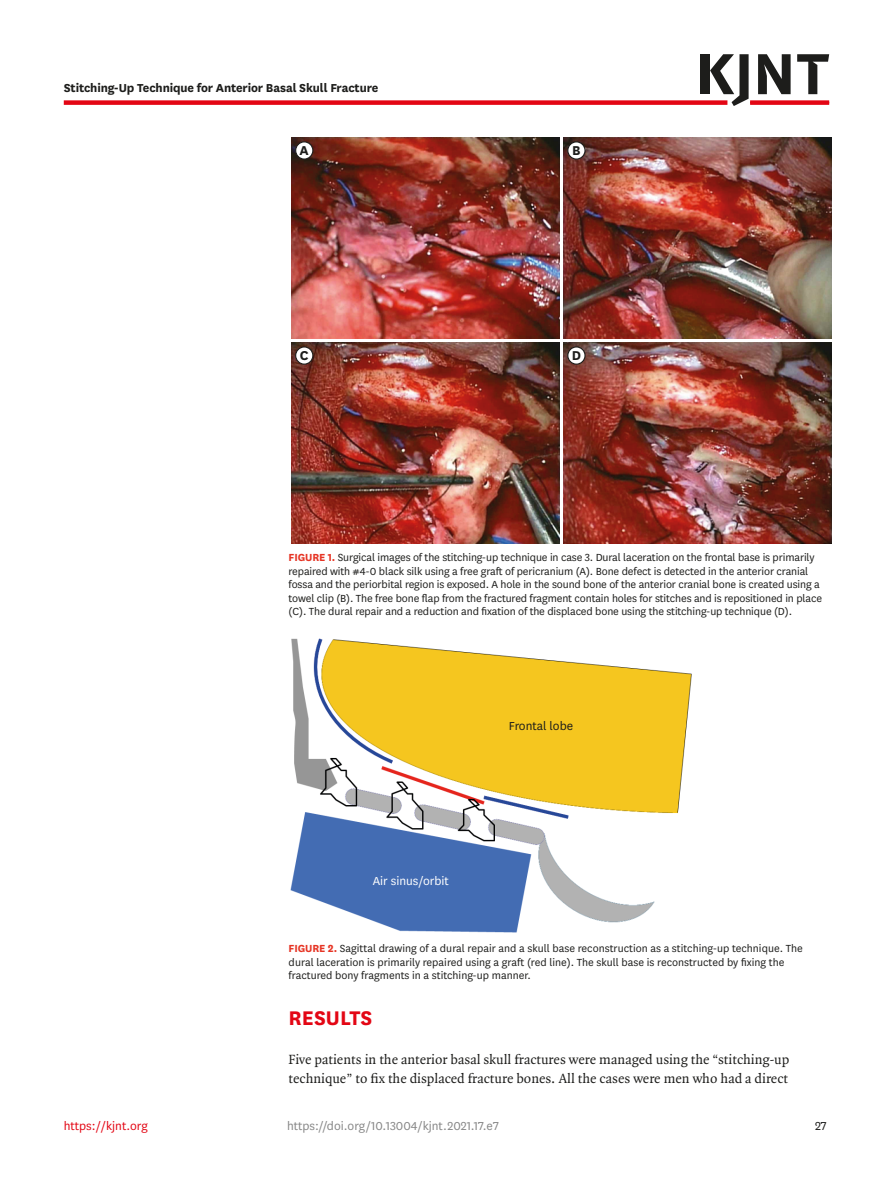
<style>
.page{position:relative;width:893px;height:1191px;background:#fff}
.page>*{position:absolute;margin:0;border:0;box-sizing:border-box;transform-origin:0 0}
.body_title1{font:700 23.1px "National";color:#e30614}
.t1{font:700 15px "National";color:#1d1d1b}
.body_p_first{font:14.25px/19.5px "Quadraat OT";color:#1d1d1b}
.alt-title-type{font:700 13.5px "National";letter-spacing:-.01em;color:#1d1d1b}
.doi_running_footer{font:13.5px "National";color:#878787}
.t2{font:13.5px "National";color:#e30614}
.t3{font:13.5px "National";color:#fff}
.t4{font:13.5px "National";color:#1d1d1b}
.fig_caption{font:12px/13.5px "National";letter-spacing:-.01em;color:#1d1d1b}
.s1{font-weight:700;color:#e63424}
</style>
<div class="page">
<div style="left:64px;top:100px;width:663px;height:5px;background:#e30614"></div>
<div style="left:750px;top:100px;width:79px;height:5px;background:#e30614"></div>
<div style="left:700px;top:54px;width:9px;height:40px;background:#1d1d1b"></div>
<svg style="left:797px;top:54px;width:32px;height:40px"></svg>
<svg style="left:758px;top:54px;width:33px;height:40px"></svg>
<svg style="left:710px;top:54px;width:39px;height:52px"></svg>
<img style="left:563px;top:342px;width:268px;height:201px">
<img style="left:291px;top:137px;width:268px;height:201px">
<img style="left:563px;top:137px;width:268px;height:201px">
<img style="left:291px;top:342px;width:268px;height:201px">
<div style="left:296px;top:142px;width:17px;height:17px;background:#fff;border-radius:50%"></div>
<div style="left:295px;top:141px;width:18px;height:19px;border:1px solid #1d1d1b;border-radius:50%"></div>
<div style="left:296px;top:347px;width:17px;height:17px;background:#fff;border-radius:50%"></div>
<div style="left:295px;top:346px;width:18px;height:19px;border:1px solid #1d1d1b;border-radius:50%"></div>
<div style="left:568px;top:347px;width:17px;height:17px;background:#fff;border-radius:50%"></div>
<div style="left:567px;top:346px;width:19px;height:19px;border:1px solid #1d1d1b;border-radius:50%"></div>
<div style="left:568px;top:142px;width:17px;height:17px;background:#fff;border-radius:50%"></div>
<div style="left:567px;top:141px;width:19px;height:19px;border:1px solid #1d1d1b;border-radius:50%"></div>
<img style="left:290px;top:638px;width:402px;height:295px">
<p class="alt-title-type" style="left:64px;top:78px;width:316px">Stitching-Up Technique for Anterior Basal Skull Fracture</p>
<p class="t1" style="left:300px;top:139px;width:11px">A</p>
<p class="t1" style="left:572px;top:139px;width:10px">B</p>
<p class="t1" style="left:300px;top:344px;width:10px">C</p>
<p class="t1" style="left:572px;top:344px;width:11px">D</p>
<p class="fig_caption" style="left:289px;top:550px;width:535px"><span class="s1">FIGURE 1.</span> Surgical images of the stitching-up technique in case 3. Dural laceration on the frontal base is primarily repaired with #4-0 black silk using a free graft of pericranium (A). Bone defect is detected in the anterior cranial fossa and the periorbital region is exposed. A hole in the sound bone of the anterior cranial bone is created using a towel clip (B). The free bone flap from the fractured fragment contain holes for stitches and is repositioned in place (C). The dural repair and a reduction and fixation of the displaced bone using the stitching-up technique (D).</p>
<p class="t3" style="left:373px;top:872px;width:78px">Air sinus/orbit</p>
<p class="t4" style="left:509px;top:717px;width:66px">Frontal lobe</p>
<p class="fig_caption" style="left:289px;top:941px;width:516px"><span class="s1">FIGURE 2.</span> Sagittal drawing of a dural repair and a skull base reconstruction as a stitching-up technique. The dural laceration is primarily repaired using a graft (red line). The skull base is reconstructed by fixing the fractured bony fragments in a stitching-up manner.</p>
<p class="body_title1" style="left:289px;top:1001px;width:85px">RESULTS</p>
<p class="body_p_first" style="left:289px;top:1049px;width:502px">Five patients in the anterior basal skull fractures were managed using the “stitching-up technique” to fix the displaced fracture bones. All the cases were men who had a direct</p>
<p class="t2" style="left:64px;top:1116px;width:86px">https://kjnt.org</p>
<p class="doi_running_footer" style="left:287px;top:1116px;width:213px">https://doi.org/10.13004/kjnt.2021.17.e7</p>
<p class="t4" style="left:815px;top:1116px;width:13px">27</p>
</div>
